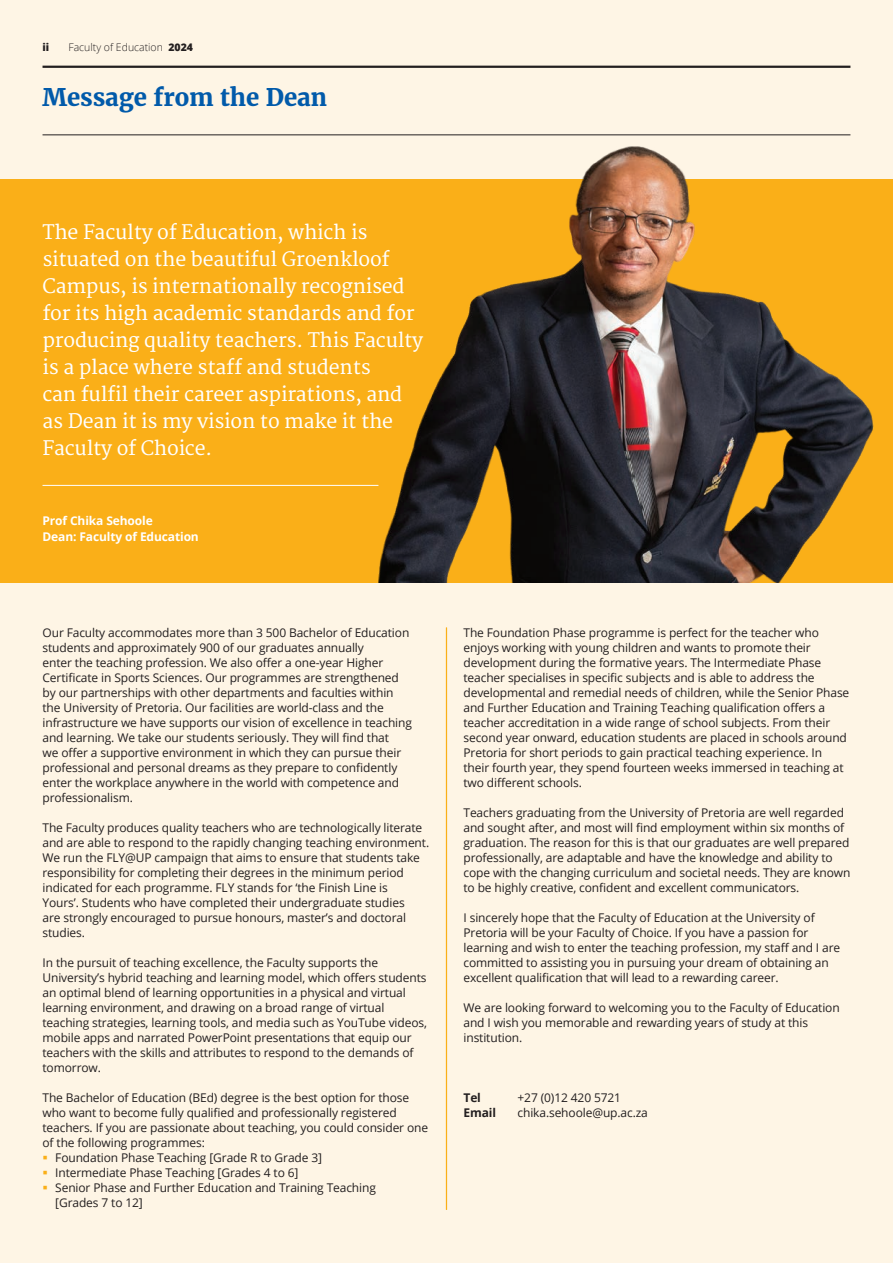
<style>
.page{position:relative;width:893px;height:1263px;background:#fef5e5}
.page>*{position:absolute;margin:0;border:0;box-sizing:border-box;transform-origin:0 0}
.top_heading{font:700 24px "Merriweather";letter-spacing:-.005em;color:#015aaa}
.t1{font:19.5px/27px "Merriweather";letter-spacing:-.01em;color:#fff}
.t1-2{font:12px/15px "Open Sans";letter-spacing:-.01em;color:#231f20}
.name{font:700 12px "Open Sans";letter-spacing:-.01em;color:#fff}
.t1-3{font:700 12px "Open Sans";letter-spacing:-.01em;color:#231f20}
.t2{font:300 10.5px "Open Sans";color:#231f20}
.t3{font:800 10.5px "Open Sans";color:#231f20}
.s1{font-weight:800}
</style>
<div class="page">
<hr style="left:43px;top:66px;width:807px;height:2px;background:#231f20">
<hr style="left:43px;top:134px;width:807px;height:1px;background:#231f20">
<div style="left:0;top:179px;width:893px;height:404px;background:#faaf18"></div>
<hr style="left:446px;top:628px;width:1px;height:582px;background:#faaf18">
<img style="left:377px;top:147px;width:497px;height:436px">
<hr style="left:43px;top:485px;width:335px;height:1px;background:#fff">
<p class="t3" style="left:43px;top:39px;width:8px">ii</p>
<p class="t2" style="left:68px;top:40px;width:126px">Faculty of Education <span class="s1">2024</span></p>
<p class="top_heading" style="left:43px;top:83px;width:286px">Message from the Dean</p>
<p class="t1" style="left:43px;top:219px;width:382px">The Faculty of Education, which is situated on the beautiful Groenkloof Campus, is internationally recognised for its high academic standards and for producing quality teachers. This Faculty is a place where staff and students<br>can fulfil their career aspirations, and as Dean it is my vision to make it the Faculty of Choice.</p>
<p class="name" style="left:43px;top:512px;width:112px">Prof Chika Sehoole</p>
<p class="name" style="left:43px;top:529px;width:158px">Dean: Faculty of Education</p>
<p class="t1-2" style="left:43px;top:625px;width:371px">Our Faculty accommodates more than 3 500 Bachelor of Education students and approximately 900 of our graduates annually<br>enter the teaching profession. We also offer a one-year Higher Certificate in Sports Sciences. Our programmes are strengthened by our partnerships with other departments and faculties within the University of Pretoria. Our facilities are world-class and the infrastructure we have supports our vision of excellence in teaching and learning. We take our students seriously. They will find that<br>we offer a supportive environment in which they can pursue their professional and personal dreams as they prepare to confidently enter the workplace anywhere in the world with competence and professionalism.</p>
<p class="t1-2" style="left:43px;top:820px;width:388px">The Faculty produces quality teachers who are technologically literate and are able to respond to the rapidly changing teaching environment.<br>We run the FLY@UP campaign that aims to ensure that students take responsibility for completing their degrees in the minimum period indicated for each programme. FLY stands for ‘the Finish Line is<br>Yours’. Students who have completed their undergraduate studies<br>are strongly encouraged to pursue honours, master’s and doctoral studies.</p>
<p class="t1-2" style="left:43px;top:955px;width:386px">In the pursuit of teaching excellence, the Faculty supports the University’s hybrid teaching and learning model, which offers students an optimal blend of learning opportunities in a physical and virtual learning environment, and drawing on a broad range of virtual teaching strategies, learning tools, and media such as YouTube videos, mobile apps and narrated PowerPoint presentations that equip our teachers with the skills and attributes to respond to the demands of tomorrow.</p>
<p class="t1-2" style="left:43px;top:1090px;width:387px">The Bachelor of Education (BEd) degree is the best option for those who want to become fully qualified and professionally registered teachers. If you are passionate about teaching, you could consider one of the following programmes:</p>
<p class="t1-2" style="left:55px;top:1150px;width:268px">Foundation Phase Teaching [Grade R to Grade 3]</p>
<p class="t1-2" style="left:55px;top:1165px;width:245px">Intermediate Phase Teaching [Grades 4 to 6]</p>
<p class="t1-2" style="left:55px;top:1180px;width:322px">Senior Phase and Further Education and Training Teaching [Grades 7 to 12]</p>
<p class="t1-2" style="left:463px;top:625px;width:387px">The Foundation Phase programme is perfect for the teacher who enjoys working with young children and wants to promote their development during the formative years. The Intermediate Phase teacher specialises in specific subjects and is able to address the developmental and remedial needs of children, while the Senior Phase and Further Education and Training Teaching qualification offers a teacher accreditation in a wide range of school subjects. From their second year onward, education students are placed in schools around Pretoria for short periods to gain practical teaching experience. In their fourth year, they spend fourteen weeks immersed in teaching at two different schools.</p>
<p class="t1-2" style="left:463px;top:805px;width:388px">Teachers graduating from the University of Pretoria are well regarded and sought after, and most will find employment within six months of graduation. The reason for this is that our graduates are well prepared professionally, are adaptable and have the knowledge and ability to cope with the changing curriculum and societal needs. They are known to be highly creative, confident and excellent communicators.</p>
<p class="t1-2" style="left:463px;top:910px;width:378px">I sincerely hope that the Faculty of Education at the University of Pretoria will be your Faculty of Choice. If you have a passion for learning and wish to enter the teaching profession, my staff and I are committed to assisting you in pursuing your dream of obtaining an excellent qualification that will lead to a rewarding career.</p>
<p class="t1-2" style="left:463px;top:1000px;width:378px">We are looking forward to welcoming you to the Faculty of Education and I wish you memorable and rewarding years of study at this institution.</p>
<p class="t1-3" style="left:463px;top:1089px;width:19px">Tel</p>
<p class="t1-2" style="left:517px;top:1090px;width:105px">+27 (0)12 420 5721</p>
<p class="t1-3" style="left:463px;top:1104px;width:34px">Email</p>
<p class="t1-2" style="left:517px;top:1105px;width:132px">chika.sehoole@up.ac.za</p>
</div>
